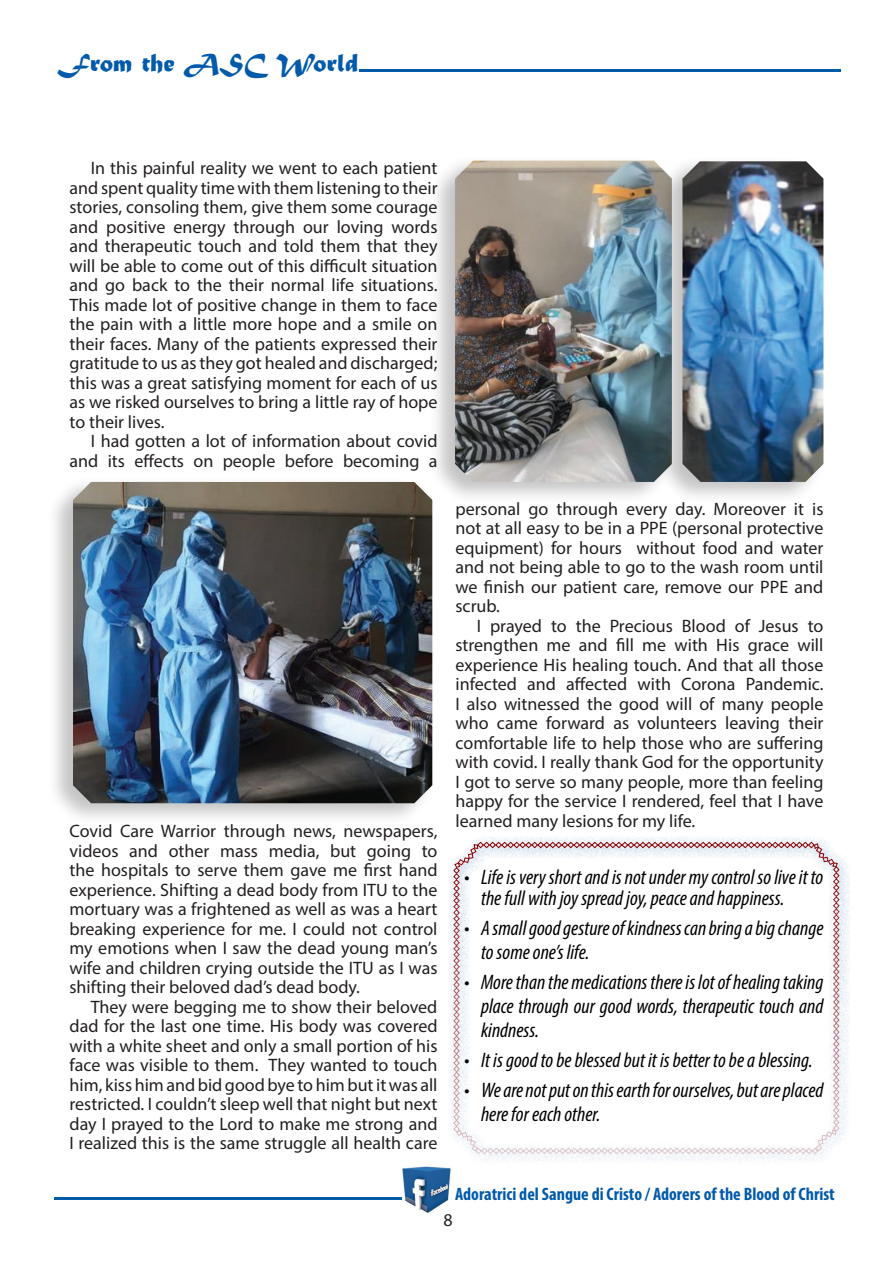
<style>
.page{position:relative;width:893px;height:1263px;background:#fff}
.page>*{position:absolute;margin:0;border:0;box-sizing:border-box;transform-origin:0 0}
.t1{font:27px "Matura MT Script Capitals";color:#015aaa}
.t2{font:italic condensed 21px/24px "Myriad Pro";color:#000}
.t3{font:18px/19.5px "Myriad Pro";color:#231f20;text-align:justify}
.t4{font:700 condensed 18px "Myriad Pro";color:#015aaa}
</style>
<div class="page">
<div style="left:448px;top:836px;width:403px;height:329px;background:linear-gradient(to right,#f5f8fb,#f3f6fa)"></div>
<svg style="left:54px;top:1197px;width:348px;height:3px"></svg>
<svg style="left:448px;top:842px;width:393px;height:323px"></svg>
<img style="left:403px;top:1167px;width:48px;height:45px">
<div style="left:46px;top:476px;width:388px;height:350px;background:#231f20;opacity:.26"></div>
<img style="left:73px;top:482px;width:359px;height:321px">
<div style="left:428px;top:155px;width:246px;height:350px;background:#231f20;opacity:.26"></div>
<img style="left:455px;top:161px;width:201px;height:321px">
<div style="left:656px;top:155px;width:169px;height:350px;background:#231f20;opacity:.26"></div>
<img style="left:682px;top:161px;width:141px;height:321px">
<svg style="left:359px;top:70px;width:482px;height:2px"></svg>
<h1 class="t1" style="left:57px;top:46px;width:303px">From the ASC World</h1>
<p class="t3" style="left:70px;top:158px;width:369px;text-indent:21px">In this painful reality we went to each patient and spent quality time with them listening to their stories, consoling them, give them some courage and positive energy through our loving words and therapeutic touch and told them that they will be able to come out of this difficult situation and go back to the their normal life situations.<br>This made lot of positive change in them to face the pain with a little more hope and a smile on their faces. Many of the patients expressed their gratitude to us as they got healed and discharged; this was a great satisfying moment for each of us as we risked ourselves to bring a little ray of hope to their lives.</p>
<p class="t3" style="left:70px;top:431px;width:369px;text-align:right">I had gotten a lot of information about covid and its effects on people before becoming a</p>
<p class="t3" style="left:70px;top:821px;width:369px">Covid Care Warrior through news, newspapers, videos and other mass media, but going to the hospitals to serve them gave me first hand experience. Shifting a dead body from ITU to the mortuary was a frightened as well as was a heart breaking experience for me. I could not control my emotions when I saw the dead young man’s wife and children crying outside the ITU as I was shifting their beloved dad’s dead body.</p>
<p class="t3" style="left:70px;top:996px;width:370px;text-indent:21px">They were begging me to show their beloved dad for the last one time. His body was covered with a white sheet and only a small portion of his face was visible to them. They wanted to touch him, kiss him and bid good bye to him but it was all restricted. I couldn’t sleep well that night but next day I prayed to the Lord to make me strong and I realized this is the same struggle all health care</p>
<p class="t3" style="left:455px;top:499px;width:369px">personal go through every day. Moreover it is not at all easy to be in a PPE (personal protective equipment) for hours without food and water and not being able to go to the wash room until we finish our patient care, remove our PPE and scrub.</p>
<p class="t3" style="left:455px;top:616px;width:369px;text-indent:21px">I prayed to the Precious Blood of Jesus to strengthen me and fill me with His grace will experience His healing touch. And that all those infected and affected with Corona Pandemic.<br>I also witnessed the good will of many people who came forward as volunteers leaving their comfortable life to help those who are suffering with covid. I really thank God for the opportunity I got to serve so many people, more than feeling happy for the service I rendered, feel that I have learned many lesions for my life.</p>
<p class="t2" style="left:481px;top:866px;width:344px;line-height:21px;text-indent:-17px">• Life is very short and is not under my control so live it to the full with joy spread joy, peace and happiness.</p>
<p class="t2" style="left:481px;top:916px;width:344px;text-indent:-17px">• A small good gesture of kindness can bring a big change to some one’s life.</p>
<p class="t2" style="left:481px;top:970px;width:344px;text-align:justify;text-indent:-17px">• More than the medications there is lot of healing taking place through our good words, therapeutic touch and kindness.</p>
<p class="t2" style="left:464px;top:1048px;width:350px">• It is good to be blessed but it is better to be a blessing.</p>
<p class="t2" style="left:481px;top:1078px;width:344px;text-indent:-17px">• We are not put on this earth for ourselves, but are placed here for each other.</p>
<p class="t4" style="left:455px;top:1182px;width:381px">Adoratrici del Sangue di Cristo / Adorers of the Blood of Christ</p>
<p class="t3" style="left:443px;top:1209px;width:11px">8</p>
</div>
